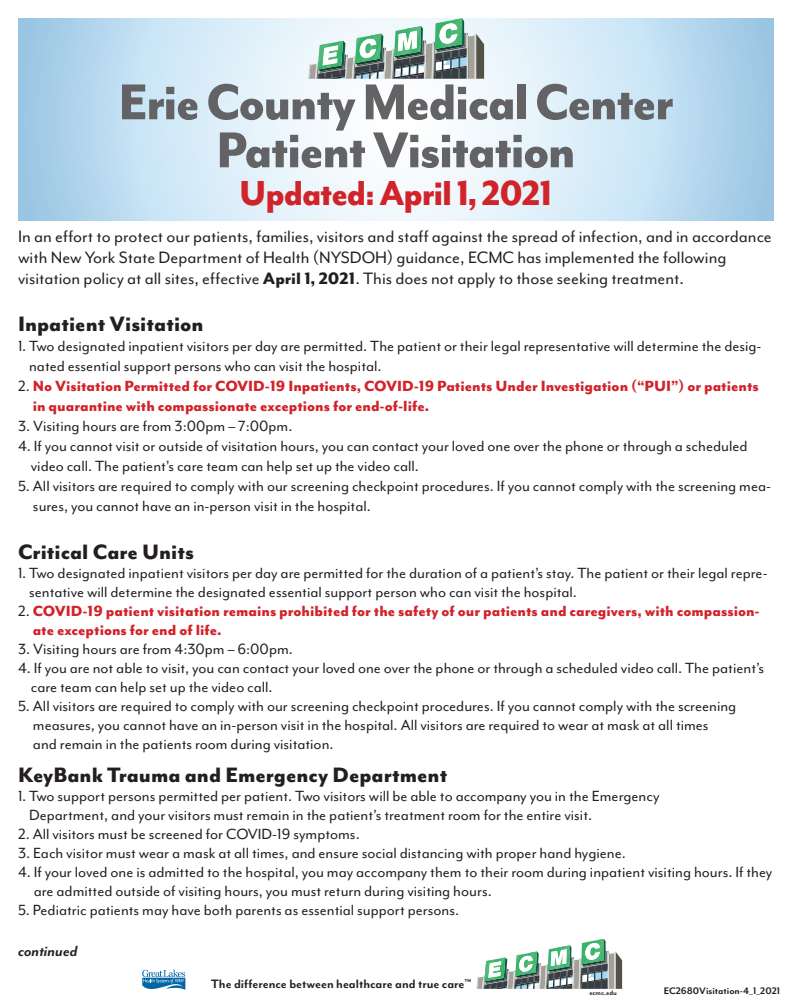
<style>
.page{position:relative;width:792px;height:1008px;background:#fff}
.page>*{position:absolute;margin:0;border:0;box-sizing:border-box;transform-origin:0 0}
.t1{font:800 58px/48px "Mr Eaves Mod OT";letter-spacing:-.03em;color:#636366;text-align:center;scale:.96 1}
.t2{font:800 40px "Mr Eaves Mod OT";letter-spacing:-.03em;color:#d1232a;scale:.96 1}
.t3{font:800 24px "Mr Eaves Mod OT";color:#231f20}
.t4{font:19px/21px "Mr Eaves Mod OT";color:#231f20}
.t5{font:17px/19px "Mr Eaves Mod OT";color:#231f20}
.t6{font:800 17px/20px "Mr Eaves Mod OT";color:#d1232a}
.t7{font:italic 700 16.9px "Mr Eaves Mod OT";color:#231f20}
.t8{font:700 14px "Mr Eaves Mod OT";color:#231f20}
.t9{font:700 10.9px "Mr Eaves Mod OT";color:#231f20}
.t10{font:700 7.7px "Mr Eaves Mod OT";color:#231f20}
.s1{font-weight:800}
.s2{font-weight:400;color:#231f20}
</style>
<div class="page">
<svg style="left:18px;top:18px;width:756px;height:202px"></svg>
<svg style="left:308px;top:18px;width:176px;height:61px"></svg>
<svg style="left:476px;top:939px;width:146px;height:50px"></svg>
<svg style="left:142px;top:970px;width:43px;height:20px"></svg>
<h1 class="t1" style="left:118px;top:77px;width:580px">Erie County Medical Center<br>Patient Visitation</h1>
<h2 class="t2" style="left:239px;top:170px;width:328px">Updated: April 1, 2021</h2>
<p class="t4" style="left:18px;top:226px;width:755px">In an effort to protect our patients, families, visitors and staff against the spread of infection, and in accordance with New York State Department of Health (NYSDOH) guidance, ECMC has implemented the following visitation policy at all sites, effective <span class="s1">April 1, 2021</span>. This does not apply to those seeking treatment.</p>
<h3 class="t3" style="left:18px;top:310px;width:187px">Inpatient Visitation</h3>
<p class="t5" style="left:29px;top:336px;width:734px;line-height:20px;text-indent:-11px">1. Two designated inpatient visitors per day are permitted. The patient or their legal representative will determine the desig&shy;nated essential support persons who can visit the hospital.</p>
<p class="t6" style="left:33px;top:376px;width:728px;text-indent:-15px"><span class="s2">2.</span> No Visitation Permitted for COVID-19 Inpatients, COVID-19 Patients Under Investigation (“PUI”) or patients in quarantine with compassionate exceptions for end-of-life.</p>
<p class="t5" style="left:18px;top:416px;width:276px">3. Visiting hours are from 3:00pm – 7:00pm.</p>
<p class="t5" style="left:31px;top:436px;width:718px;line-height:20px;text-indent:-13px">4. If you cannot visit or outside of visitation hours, you can contact your loved one over the phone or through a scheduled video call. The patient’s care team can help set up the video call.</p>
<p class="t5" style="left:33px;top:476px;width:740px;line-height:20px;text-indent:-15px">5. All visitors are required to comply with our screening checkpoint procedures. If you cannot comply with the screening mea&shy;sures, you cannot have an in-person visit in the hospital.</p>
<h3 class="t3" style="left:18px;top:538px;width:178px">Critical Care Units</h3>
<p class="t5" style="left:29px;top:563px;width:740px;text-indent:-11px">1. Two designated inpatient visitors per day are permitted for the duration of a patient’s stay. The patient or their legal repre&shy;sentative will determine the designated essential support person who can visit the hospital.</p>
<p class="t6" style="left:33px;top:601px;width:729px;line-height:19px;text-indent:-15px"><span class="s2">2.</span> COVID-19 patient visitation remains prohibited for the safety of our patients and caregivers, with compassion&shy;ate exceptions for end of life.</p>
<p class="t5" style="left:18px;top:639px;width:276px">3. Visiting hours are from 4:30pm – 6:00pm.</p>
<p class="t5" style="left:31px;top:658px;width:735px;text-indent:-13px">4. If you are not able to visit, you can contact your loved one over the phone or through a scheduled video call. The patient’s care team can help set up the video call.</p>
<p class="t5" style="left:33px;top:696px;width:705px;text-indent:-15px">5. All visitors are required to comply with our screening checkpoint procedures. If you cannot comply with the screening measures, you cannot have an in-person visit in the hospital. All visitors are required to wear at mask at all times and remain in the patients room during visitation.</p>
<h3 class="t3" style="left:18px;top:761px;width:431px">KeyBank Trauma and Emergency Department</h3>
<p class="t5" style="left:29px;top:787px;width:632px;text-indent:-11px">1. Two support persons permitted per patient. Two visitors will be able to accompany you in the Emergency<br>Department, and your visitors must remain in the patient’s treatment room for the entire visit.</p>
<p class="t5" style="left:18px;top:825px;width:343px">2. All visitors must be screened for COVID-19 symptoms.</p>
<p class="t5" style="left:18px;top:844px;width:609px">3. Each visitor must wear a mask at all times, and ensure social distancing with proper hand hygiene.</p>
<p class="t5" style="left:34px;top:863px;width:740px;text-indent:-16px">4. If your loved one is admitted to the hospital, you may accompany them to their room during inpatient visiting hours. If they are admitted outside of visiting hours, you must return during visiting hours.</p>
<p class="t5" style="left:18px;top:901px;width:443px">5. Pediatric patients may have both parents as essential support persons.</p>
<p class="t7" style="left:18px;top:942px;width:61px">continued</p>
<p class="t8" style="left:211px;top:976px;width:262px">The difference between healthcare and true care<sup>™</sup></p>
<p class="t10" style="left:589px;top:989px;width:29px">ecmc.edu</p>
<p class="t9" style="left:664px;top:984px;width:118px">EC2680Visitation-4_1_2021</p>
</div>
